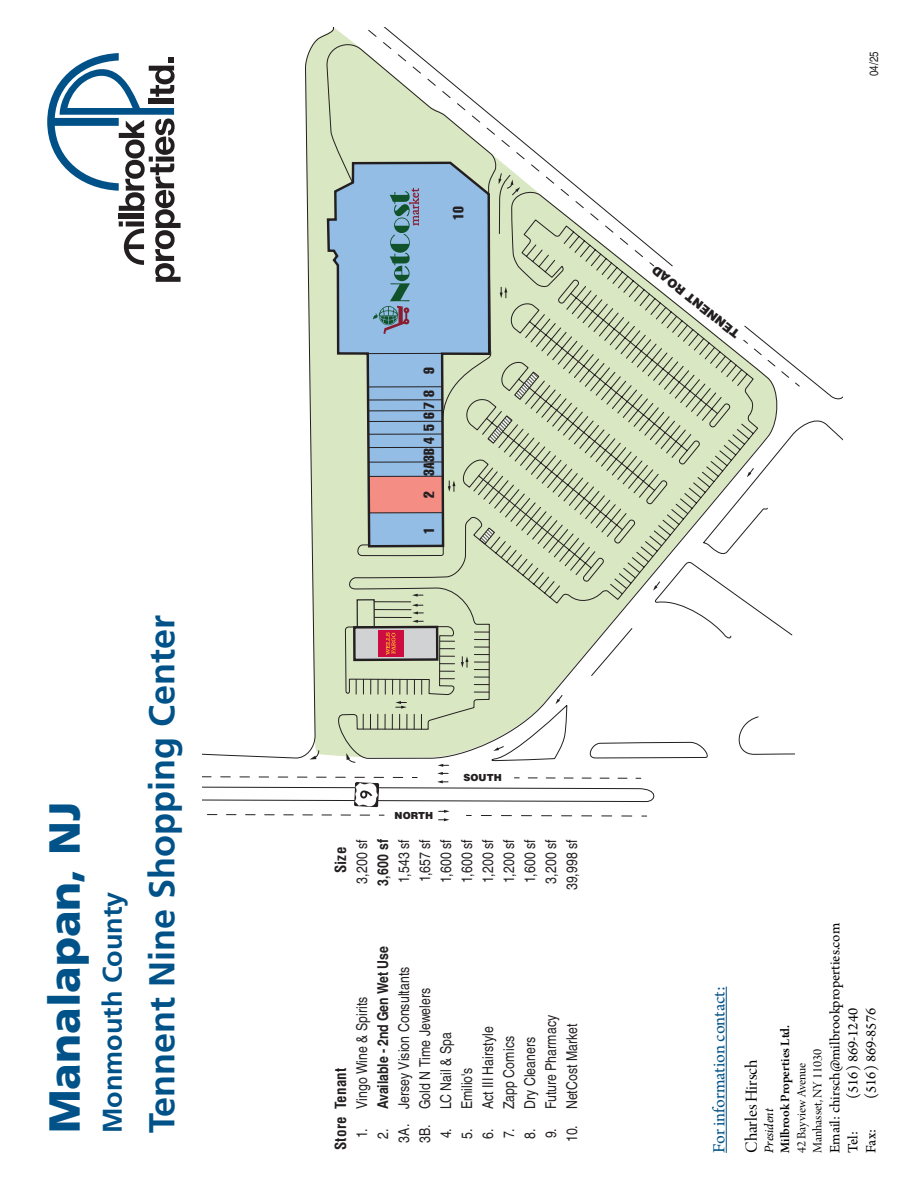
<style>
.page{position:relative;width:918px;height:1188px;background:#fff}
.page>*{position:absolute;margin:0;border:0;box-sizing:border-box;transform-origin:0 0}
.t1{font:900 43.5px "Frutiger";color:#005288}
.t2{font:700 36px "Frutiger";color:#005288}
.t3{font:700 27px "Frutiger";color:#005288}
.t4{font:18px "Arno Pro";color:#005288}
.t5{font:18px "Arno Pro Display";color:#000}
.t6{font:condensed 15px "Helvetica CE";letter-spacing:.005em;color:#231f20}
.t7{font:15px "Arno Pro";color:#000}
.t8{font:700 condensed 15px "Helvetica CE";letter-spacing:-.005em;color:#231f20}
.t9{font:700 condensed 15px "Helvetica CE";letter-spacing:.01em;color:#231f20}
.t10{font:extra-condensed 14.55px "Helvetica";letter-spacing:.255em;color:#231f20}
.t11{font:13.5px "Arno Pro Display";color:#000}
.t12{font:13.5px "Arno Pro Smbd Subhead";color:#000}
.t13{font:italic 13.5px "Arno Pro";color:#000}
.t14{font:900 12.15px "Helvetica";color:#231f20}
.t15{font:condensed 12px "Helvetica CE";color:#231f20}
.t16{font:900 9.75px "Helvetica";letter-spacing:-.005em;color:#231f20}
.s1{font-weight:400}
</style>
<div class="page">
<svg style="left:47px;top:53px;width:134px;height:229px"></svg>
<hr style="left:726px;top:987px;width:1px;height:166px;background:#005288">
<div style="left:312px;top:35px;width:11px;height:139px;background:#dae7c3"></div>
<svg style="left:323px;top:27px;width:238px;height:147px"></svg>
<svg style="left:481px;top:815px;width:166px;height:2px"></svg>
<svg style="left:207px;top:814px;width:177px;height:2px"></svg>
<svg style="left:202px;top:174px;width:641px;height:628px"></svg>
<div style="left:353px;top:626px;width:85px;height:35px;border:2px solid #231f20"></div>
<svg style="left:326px;top:160px;width:166px;height:389px;background:#b6cbc2"></svg>
<svg style="left:747px;top:468px;width:7px;height:9px"></svg>
<svg style="left:653px;top:581px;width:7px;height:10px"></svg>
<svg style="left:437px;top:764px;width:12px;height:19px"></svg>
<svg style="left:439px;top:810px;width:11px;height:11px"></svg>
<svg style="left:493px;top:746px;width:11px;height:5px"></svg>
<svg style="left:346px;top:753px;width:10px;height:10px"></svg>
<svg style="left:310px;top:750px;width:9px;height:9px"></svg>
<svg style="left:202px;top:776px;width:215px;height:31px"></svg>
<svg style="left:356px;top:173px;width:249px;height:557px;background:#bdcbbf"></svg>
<p class="t1" style="left:38px;top:1133px;width:333px;rotate:-90deg">Manalapan, NJ</p>
<p class="t3" style="left:97px;top:1133px;width:243px;rotate:-90deg">Monmouth County</p>
<p class="t2" style="left:141px;top:1133px;width:520px;rotate:-90deg">Tennent Nine Shopping Center</p>
<p class="t10" style="left:449px;top:220px;width:15px;rotate:-90deg">10</p>
<p class="t10" style="left:420px;top:498px;width:133px;rotate:-90deg">2 3A3B45678 9</p>
<p class="t10" style="left:420px;top:534px;width:8px;rotate:-90deg">1</p>
<p class="t14" style="left:733px;top:342px;width:109px;rotate:-141deg">TENNENT ROAD</p>
<p class="t15" style="left:867px;top:76px;width:26px;rotate:-90deg">04/25</p>
<p class="t16" style="left:464px;top:771px;width:40px">SOUTH</p>
<p class="t9" style="left:331px;top:873px;width:28px;rotate:-90deg">Size</p>
<p class="t16" style="left:395px;top:809px;width:40px">NORTH</p>
<p class="t8" style="left:374px;top:886px;width:48px;rotate:-90deg">3,600 sf</p>
<p class="t6" style="left:458px;top:883px;width:45px;rotate:-90deg">1,600 sf</p>
<p class="t6" style="left:353px;top:884px;width:46px;rotate:-90deg">3,200 sf</p>
<p class="t6" style="left:437px;top:883px;width:45px;rotate:-90deg">1,600 sf</p>
<p class="t6" style="left:521px;top:883px;width:45px;rotate:-90deg">1,600 sf</p>
<p class="t6" style="left:542px;top:884px;width:46px;rotate:-90deg">3,200 sf</p>
<p class="t6" style="left:563px;top:890px;width:52px;rotate:-90deg">39,998 sf</p>
<p class="t6" style="left:395px;top:883px;width:45px;rotate:-90deg">1,543 sf</p>
<p class="t6" style="left:479px;top:883px;width:45px;rotate:-90deg">1,200 sf</p>
<p class="t6" style="left:500px;top:883px;width:45px;rotate:-90deg">1,200 sf</p>
<p class="t6" style="left:416px;top:882px;width:45px;rotate:-90deg">1,657 sf</p>
<p class="t9" style="left:331px;top:1150px;width:84px;rotate:-90deg">Store Tenant</p>
<p class="t8" style="left:374px;top:1139px;width:194px;rotate:-90deg"><span class="s1">2.</span> Available - 2nd Gen Wet Use</p>
<p class="t6" style="left:353px;top:1138px;width:143px;rotate:-90deg">1. Vingo Wine &amp; Spirits</p>
<p class="t6" style="left:395px;top:1143px;width:177px;rotate:-90deg">3A. Jersey Vision Consultants</p>
<p class="t6" style="left:416px;top:1143px;width:156px;rotate:-90deg">3B. Gold N Time Jewelers</p>
<p class="t6" style="left:437px;top:1138px;width:108px;rotate:-90deg">4. LC Nail &amp; Spa</p>
<p class="t6" style="left:458px;top:1139px;width:72px;rotate:-90deg">5. Emilio's</p>
<p class="t6" style="left:542px;top:1138px;width:125px;rotate:-90deg">9. Future Pharmacy</p>
<p class="t6" style="left:563px;top:1142px;width:120px;rotate:-90deg">10. NetCost Market</p>
<p class="t6" style="left:479px;top:1139px;width:114px;rotate:-90deg">6. Act III Hairstyle</p>
<p class="t6" style="left:500px;top:1138px;width:103px;rotate:-90deg">7. Zapp Comics</p>
<p class="t6" style="left:521px;top:1139px;width:103px;rotate:-90deg">8. Dry Cleaners</p>
<p class="t4" style="left:709px;top:1153px;width:168px;rotate:-90deg">For information contact:</p>
<p class="t7" style="left:827px;top:1153px;width:232px;rotate:-90deg">Email: chirsch@milbrookproperties.com</p>
<p class="t7" style="left:845px;top:1099px;width:92px;rotate:-90deg">(516) 869-1240</p>
<p class="t7" style="left:863px;top:1099px;width:92px;rotate:-90deg">(516) 869-8576</p>
<p class="t12" style="left:778px;top:1153px;width:130px;rotate:-90deg">Milbrook Properties Ltd.</p>
<p class="t11" style="left:810px;top:1153px;width:105px;rotate:-90deg">Manhasset, NY 11030</p>
<p class="t5" style="left:742px;top:1153px;width:95px;rotate:-90deg">Charles Hirsch</p>
<p class="t11" style="left:794px;top:1153px;width:92px;rotate:-90deg">42 Bayview Avenue</p>
<p class="t13" style="left:761px;top:1153px;width:46px;rotate:-90deg">President</p>
<p class="t7" style="left:863px;top:1153px;width:26px;rotate:-90deg">Fax:</p>
<p class="t7" style="left:845px;top:1153px;width:23px;rotate:-90deg">Tel:</p>
</div>
